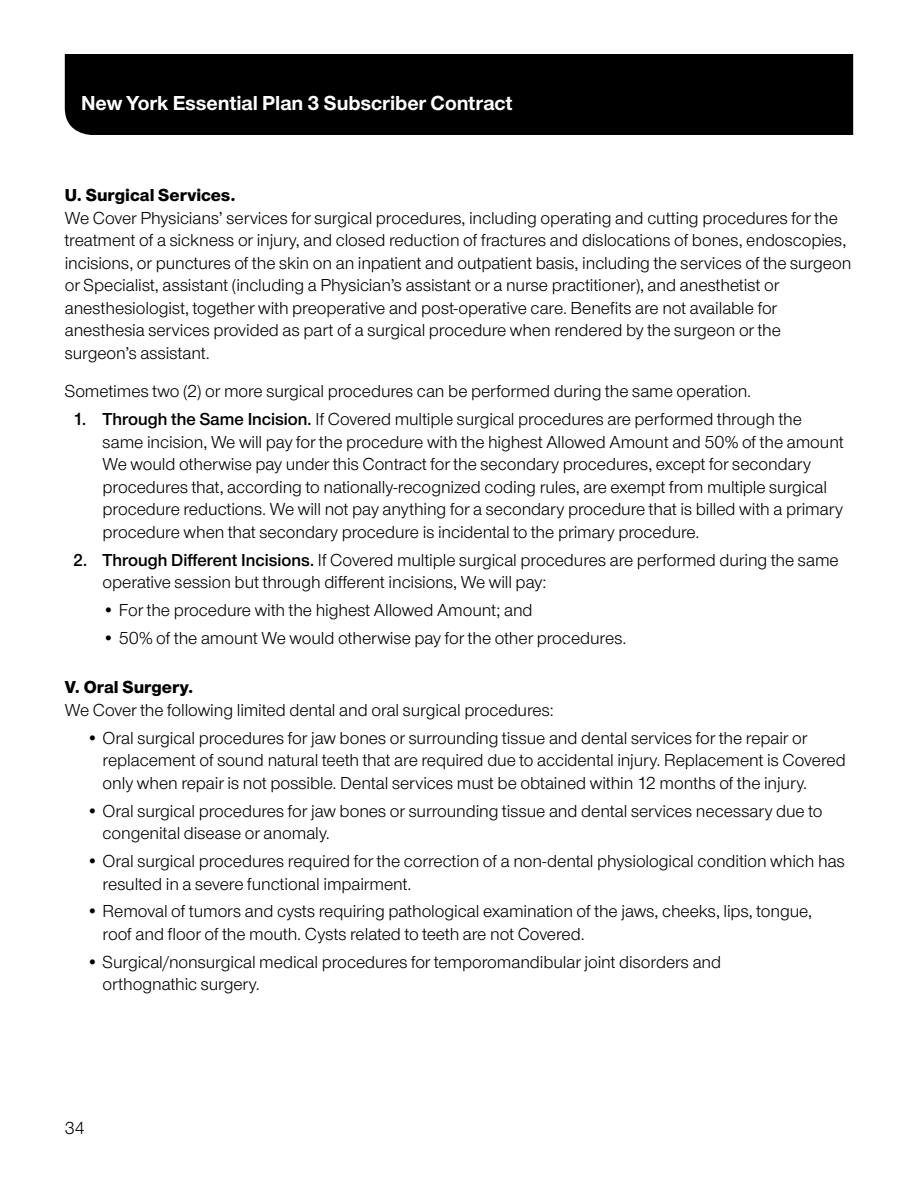
<style>
.page{position:relative;width:918px;height:1188px;background:#fff}
.page>*{position:absolute;margin:0;border:0;box-sizing:border-box;transform-origin:0 0}
.t1{font:700 21px "UHC Sans";color:#fff}
.Body___numbers___add{font:18px/22.5px "UHC Sans";letter-spacing:-.005em;color:#000}
.Body___bullets_12_15{font:18px/22.5px "UHC Sans";letter-spacing:-.005em;color:#000}
.Body___12_15{font:18px/22.5px "UHC Sans";letter-spacing:-.005em;color:#000}
.Body_BEFORE_bullet{font:18px "UHC Sans";letter-spacing:-.005em;color:#000}
.SUB_Subhead___AFTER{font:800 18px "UHC Sans";color:#000}
.s1{font-weight:600}
</style>
<div class="page">
<div style="left:65px;top:54px;width:788px;height:81px;background:#000"></div>
<p class="t1" style="left:81px;top:88px;width:433px">New York Essential Plan 3 Subscriber Contract</p>
<p class="SUB_Subhead___AFTER" style="left:65px;top:182px;width:172px">U. Surgical Services.</p>
<p class="Body___12_15" style="left:65px;top:206px;width:788px">We Cover Physicians’ services for surgical procedures, including operating and cutting procedures for the treatment of a sickness or injury, and closed reduction of fractures and dislocations of bones, endoscopies, incisions, or punctures of the skin on an inpatient and outpatient basis, including the services of the surgeon or Specialist, assistant (including a Physician’s assistant or a nurse practitioner), and anesthetist or anesthesiologist, together with preoperative and post-operative care. Benefits are not available for anesthesia services provided as part of a surgical procedure when rendered by the surgeon or the surgeon’s assistant.</p>
<p class="Body_BEFORE_bullet" style="left:65px;top:380px;width:688px">Sometimes two (2) or more surgical procedures can be performed during the same operation.</p>
<p class="Body___numbers___add" style="left:103px;top:407px;width:743px;text-indent:-29px"><span class="s1">1. Through the Same Incision.</span> If Covered multiple surgical procedures are performed through the same incision, We will pay for the procedure with the highest Allowed Amount and 50% of the amount We would otherwise pay under this Contract for the secondary procedures, except for secondary procedures that, according to nationally-recognized coding rules, are exempt from multiple surgical procedure reductions. We will not pay anything for a secondary procedure that is billed with a primary procedure when that secondary procedure is incidental to the primary procedure.</p>
<p class="Body___numbers___add" style="left:103px;top:548px;width:738px;text-indent:-29px"><span class="s1">2. Through Different Incisions.</span> If Covered multiple surgical procedures are performed during the same operative session but through different incisions, We will pay:</p>
<p class="Body___numbers___add" style="left:103px;top:598px;width:432px">• For the procedure with the highest Allowed Amount; and</p>
<p class="Body___numbers___add" style="left:103px;top:626px;width:525px">• 50% of the amount We would otherwise pay for the other procedures.</p>
<p class="SUB_Subhead___AFTER" style="left:65px;top:675px;width:130px">V. Oral Surgery.</p>
<p class="Body_BEFORE_bullet" style="left:65px;top:698px;width:491px">We Cover the following limited dental and oral surgical procedures:</p>
<p class="Body___bullets_12_15" style="left:103px;top:726px;width:745px;text-indent:-16px">• Oral surgical procedures for jaw bones or surrounding tissue and dental services for the repair or replacement of sound natural teeth that are required due to accidental injury. Replacement is Covered only when repair is not possible. Dental services must be obtained within 12 months of the injury.</p>
<p class="Body___bullets_12_15" style="left:103px;top:799px;width:721px;text-indent:-16px">• Oral surgical procedures for jaw bones or surrounding tissue and dental services necessary due to congenital disease or anomaly.</p>
<p class="Body___bullets_12_15" style="left:103px;top:849px;width:744px;text-indent:-16px">• Oral surgical procedures required for the correction of a non-dental physiological condition which has resulted in a severe functional impairment.</p>
<p class="Body___bullets_12_15" style="left:103px;top:900px;width:711px;text-indent:-16px">• Removal of tumors and cysts requiring pathological examination of the jaws, cheeks, lips, tongue, roof and floor of the mouth. Cysts related to teeth are not Covered.</p>
<p class="Body___bullets_12_15" style="left:103px;top:950px;width:620px;text-indent:-16px">• Surgical/nonsurgical medical procedures for temporomandibular joint disorders and orthognathic surgery.</p>
<p class="Body___12_15" style="left:65px;top:1116px;width:22px">34</p>
</div>
